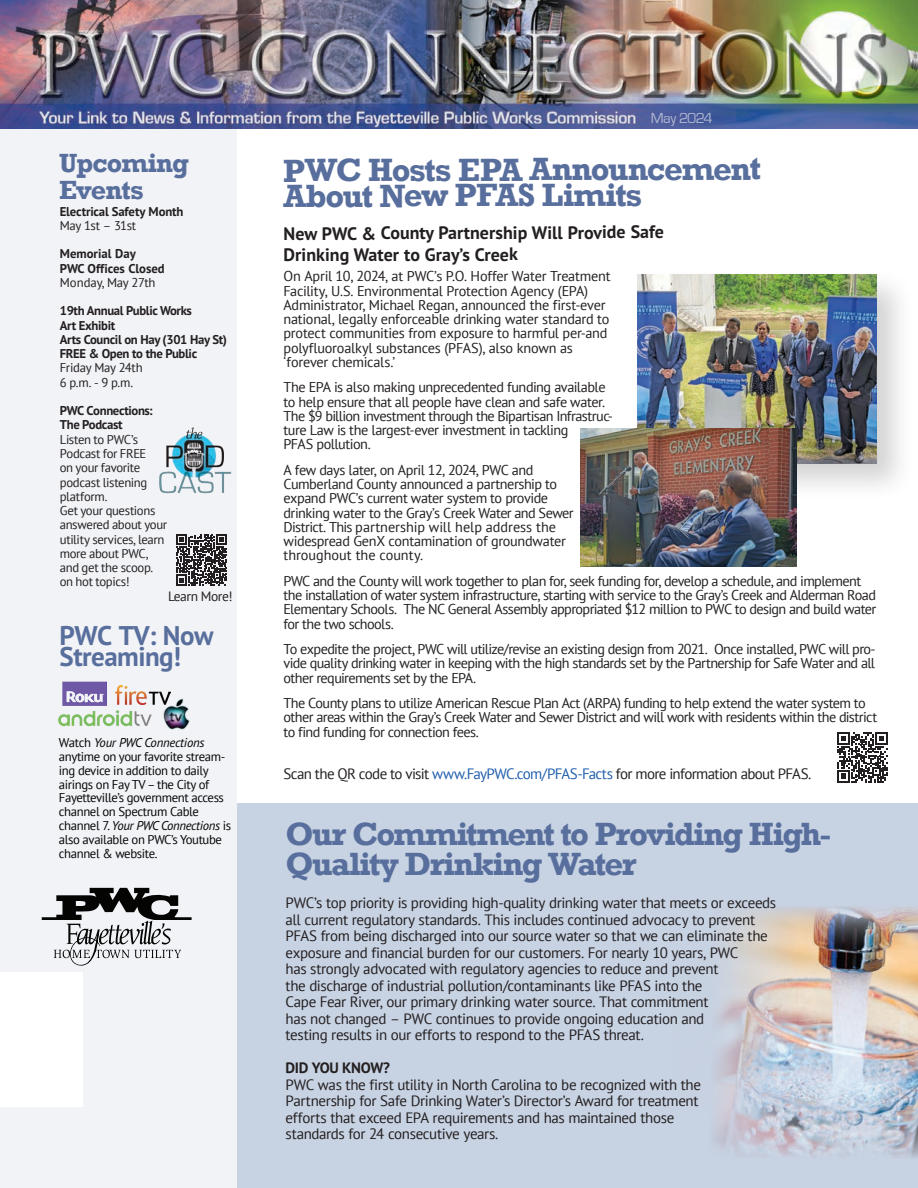
<style>
.page{position:relative;width:918px;height:1188px;background:#fff}
.page>*{position:absolute;margin:0;border:0;box-sizing:border-box;transform-origin:0 0}
.t1{font:700 33px/25.8px "Rockwell";letter-spacing:-.045em;color:#586e9c}
.t2{font:700 27px/21px "PT Sans Pro";letter-spacing:-.02em;color:#586e9c}
.t3{font:700 27px/27px "Rockwell";letter-spacing:-.03em;color:#586e9c}
.t4{font:700 18px/22px "PT Sans Pro";letter-spacing:-.005em;color:#231f20}
.t5{font:15px/16.5px "PT Sans";letter-spacing:-.025em;color:#231f20}
.t6{font:15px "PT Sans";letter-spacing:-.045em;color:#231f20}
.t7{font:700 15px "PT Sans Pro";letter-spacing:-.025em;color:#231f20}
.t8{font:15px "Eurostile";letter-spacing:-.05em;color:#b0b8d1}
.t9{font:14.25px/14.2px "PT Sans";letter-spacing:-.035em;color:#231f20}
.t10{font:13.5px "PT Sans";letter-spacing:-.03em;color:#231f20}
.t11{font:12.75px/14.2px "PT Sans";letter-spacing:-.025em;color:#231f20}
.t12{font:12.75px/13.8px "PT Sans";letter-spacing:-.03em;color:#040503}
.t13{font:700 12.75px/14.2px "PT Sans Pro";letter-spacing:-.025em;color:#231f20}
.t14{font:italic 12.75px "PT Sans Pro";letter-spacing:-.03em;color:#040503}
.t15{font:700 12.75px/14.2px "PT Sans Pro";color:#231f20}
.s1{font-family:"PT Sans";font-style:normal}
.s2{color:#205eac}
</style>
<div class="page">
<div style="left:237px;top:804px;width:681px;height:384px;background:#c7d2e2"></div>
<div style="left:0;top:122px;width:237px;height:1066px;background:#f1f3f7"></div>
<svg style="left:42px;top:888px;width:150px;height:78px"></svg>
<div style="left:0;top:972px;width:82px;height:135px;background:#fff"></div>
<img style="left:0;top:0;width:918px;height:128px">
<img style="left:159px;top:427px;width:72px;height:67px">
<svg style="left:176px;top:534px;width:51px;height:51px"></svg>
<img style="left:62px;top:681px;width:44px;height:25px">
<img style="left:163px;top:698px;width:27px;height:32px">
<img style="left:58px;top:710px;width:107px;height:20px">
<img style="left:116px;top:685px;width:54px;height:19px">
<svg style="left:838px;top:733px;width:49px;height:49px"></svg>
<div style="left:630px;top:268px;width:286px;height:234px;background:#231f20;opacity:.2"></div>
<img style="left:638px;top:275px;width:239px;height:188px">
<svg style="left:630px;top:268px;width:139px;height:7px"></svg>
<img style="left:715px;top:907px;width:203px;height:251px">
<img style="left:581px;top:429px;width:215px;height:138px">
<h2 class="t3" style="left:59px;top:149px;width:132px">Upcoming<br>Events</h2>
<p class="t13" style="left:60px;top:204px;width:125px">Electrical Safety Month</p>
<p class="t11" style="left:60px;top:218px;width:78px">May 1st – 31st</p>
<p class="t15" style="left:60px;top:247px;width:106px">Memorial Day<br>PWC Offices Closed</p>
<p class="t11" style="left:60px;top:275px;width:97px">Monday, May 27th</p>
<p class="t13" style="left:60px;top:304px;width:169px">19th Annual Public Works<br>Art Exhibit<br>Arts Council on Hay (301 Hay St)<br>FREE &amp; Open to the Public</p>
<p class="t11" style="left:60px;top:361px;width:85px">Friday May 24th<br>6 p.m. - 9 p.m.</p>
<p class="t13" style="left:60px;top:403px;width:94px">PWC Connections:<br>The Podcast</p>
<p class="t11" style="left:60px;top:432px;width:109px">Listen to PWC’s<br>Podcast for FREE<br>on your favorite podcast listening platform.<br>Get your questions answered about your utility services, learn more about PWC, and get the scoop. on hot topics!</p>
<p class="t10" style="left:168px;top:588px;width:66px">Learn More!</p>
<h2 class="t2" style="left:60px;top:625px;width:155px">PWC TV: Now<br>Streaming!</h2>
<p class="t14" style="left:59px;top:735px;width:147px"><span class="s1">Watch</span> Your PWC Connections</p>
<p class="t12" style="left:59px;top:749px;width:168px">anytime on your favorite stream&shy;ing device in addition to daily airings on Fay TV – the City of<br>Fayetteville’s government access channel on Spectrum Cable</p>
<p class="t14" style="left:59px;top:817px;width:174px"><span class="s1">channel 7.</span> Your PWC Connections <span class="s1">is</span></p>
<p class="t12" style="left:59px;top:832px;width:165px">also available on PWC’s Youtube channel &amp; website.</p>
<p class="t8" style="left:651px;top:110px;width:64px">May 2024</p>
<h1 class="t1" style="left:283px;top:157px;width:479px">PWC Hosts EPA Announcement<br>About New PFAS Limits</h1>
<p class="t4" style="left:284px;top:221px;width:382px">New PWC &amp; County Partnership Will Provide Safe<br>Drinking Water to Gray’s Creek</p>
<p class="t9" style="left:284px;top:269px;width:329px">On April 10, 2024, at PWC’s P.O. Hoffer Water Treatment Facility, U.S. Environmental Protection Agency (EPA)<br>Administrator, Michael Regan, announced the first-ever national, legally enforceable drinking water standard to protect communities from exposure to harmful per-and polyfluoroalkyl substances (PFAS), also known as ‘forever chemicals.’</p>
<p class="t9" style="left:284px;top:380px;width:331px">The EPA is also making unprecedented funding available to help ensure that all people have clean and safe water.<br>The $9 billion investment through the Bipartisan Infrastruc&shy;ture Law is the largest-ever investment in tackling<br>PFAS pollution.</p>
<p class="t9" style="left:284px;top:462px;width:292px">A few days later, on April 12, 2024, PWC and Cumberland County announced a partnership to expand PWC’s current water system to provide drinking water to the Gray’s Creek Water and Sewer District. This partnership will help address the widespread GenX contamination of groundwater throughout the county.</p>
<p class="t9" style="left:284px;top:573px;width:594px">PWC and the County will work together to plan for, seek funding for, develop a schedule, and implement the installation of water system infrastructure, starting with service to the Gray’s Creek and Alderman Road Elementary Schools. The NC General Assembly appropriated $12 million to PWC to design and build water for the two schools.</p>
<p class="t9" style="left:284px;top:642px;width:594px;text-align:justify">To expedite the project, PWC will utilize/revise an existing design from 2021. Once installed, PWC will pro&shy;vide quality drinking water in keeping with the high standards set by the Partnership for Safe Water and all other requirements set by the EPA.</p>
<p class="t9" style="left:284px;top:696px;width:595px">The County plans to utilize American Rescue Plan Act (ARPA) funding to help extend the water system to other areas within the Gray’s Creek Water and Sewer District and will work with residents within the district to find funding for connection fees.</p>
<p class="t6" style="left:284px;top:764px;width:529px">Scan the QR code to visit <span class="s2">www.FayPWC.com/PFAS-Facts</span> for more information about PFAS.</p>
<h1 class="t1" style="left:286px;top:819px;width:547px;line-height:30px">Our Commitment to Providing High-<br>Quality Drinking Water</h1>
<p class="t5" style="left:286px;top:894px;width:492px">PWC’s top priority is providing high-quality drinking water that meets or exceeds all current regulatory standards. This includes continued advocacy to prevent PFAS from being discharged into our source water so that we can eliminate the exposure and financial burden for our customers. For nearly 10 years, PWC<br>has strongly advocated with regulatory agencies to reduce and prevent<br>the discharge of industrial pollution/contaminants like PFAS into the<br>Cape Fear River, our primary drinking water source. That commitment<br>has not changed – PWC continues to provide ongoing education and<br>testing results in our efforts to respond to the PFAS threat.</p>
<p class="t7" style="left:286px;top:1058px;width:106px">DID YOU KNOW?</p>
<p class="t5" style="left:286px;top:1076px;width:417px">PWC was the first utility in North Carolina to be recognized with the Partnership for Safe Drinking Water’s Director’s Award for treatment efforts that exceed EPA requirements and has maintained those standards for 24 consecutive years.</p>
</div>
